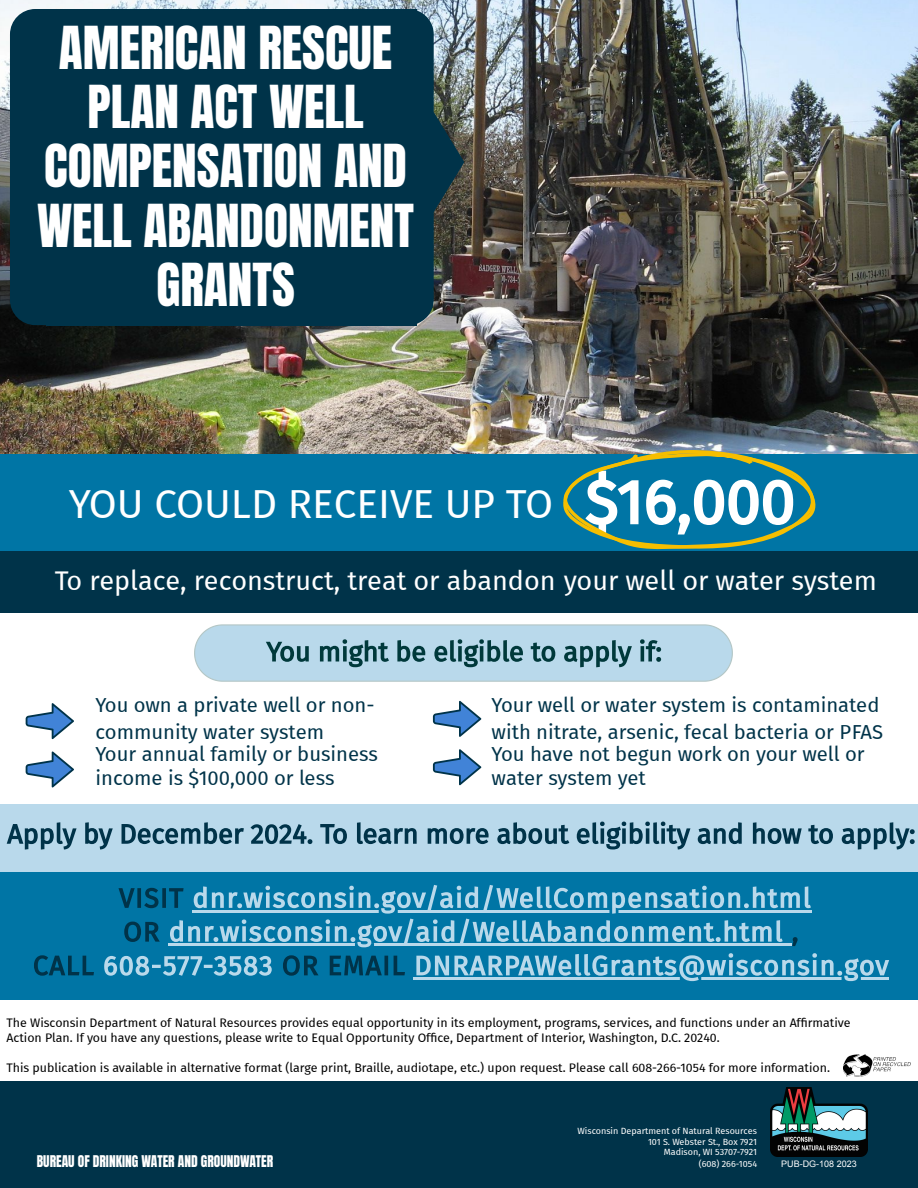
<style>
.page{position:relative;width:918px;height:1188px;background:#fff}
.page>*{position:absolute;margin:0;border:0;box-sizing:border-box;transform-origin:0 0}
.t1{font:49.5px/59.2px "Anton";color:#fff;text-align:center}
.t2{font:40.5px "Fira Sans";color:#fff}
.t3{font:27px "Fira Sans";color:#fff}
.t4{font:20.25px/27px "Fira Sans";color:#003349}
.t5{font:13.5px "Anton";color:#fff}
.t6{font:12.3px/14.7px "Fira Sans";color:#000}
.t7{font:9px/11.2px "Fira Sans";color:#fff;text-align:right}
.t8{font:9px "Arial";color:#fff}
</style>
<div class="page">
<div style="left:0;top:867px;width:918px;height:133px;background:#0075a5"></div>
<div style="left:0;top:453px;width:918px;height:98px;background:#0075a5"></div>
<img style="left:0;top:0;width:918px;height:453px">
<div style="left:0;top:551px;width:918px;height:62px;background:#003349"></div>
<svg style="left:194px;top:624px;width:539px;height:58px;background:#a7c8d6"></svg>
<svg style="left:559px;top:448px;width:259px;height:102px"></svg>
<div style="left:0;top:804px;width:918px;height:68px;background:#b9d9eb"></div>
<svg style="left:7px;top:822px;width:908px;height:28px"></svg>
<svg style="left:118px;top:885px;width:693px;height:62px"></svg>
<svg style="left:34px;top:955px;width:60px;height:21px"></svg>
<svg style="left:104px;top:956px;width:168px;height:20px"></svg>
<svg style="left:283px;top:955px;width:122px;height:21px"></svg>
<hr style="left:414px;top:978px;width:475px;height:2px;background:#b9d9eb">
<svg style="left:416px;top:953px;width:473px;height:28px"></svg>
<svg style="left:26px;top:703px;width:48px;height:36px"></svg>
<svg style="left:26px;top:752px;width:48px;height:36px"></svg>
<svg style="left:433px;top:701px;width:48px;height:36px"></svg>
<svg style="left:433px;top:749px;width:48px;height:36px"></svg>
<svg style="left:10px;top:298px;width:38px;height:27px"></svg>
<svg style="left:414px;top:298px;width:50px;height:26px"></svg>
<svg style="left:0;top:0;width:478px;height:88px"></svg>
<div style="left:17px;top:26px;width:434px;height:62px;background:#003349"></div>
<svg style="left:0;top:88px;width:492px;height:60px;background:#0e3b4d"></svg>
<svg style="left:0;top:148px;width:499px;height:149px;background:#133746"></svg>
<svg style="left:83px;top:205px;width:299px;height:152px"></svg>
<svg style="left:84px;top:196px;width:304px;height:158px;background:#0c3646"></svg>
<img style="left:844px;top:1054px;width:66px;height:23px">
<div style="left:0;top:1081px;width:918px;height:107px;background:#003349"></div>
<img style="left:770px;top:1088px;width:98px;height:69px">
<h1 class="t1" style="left:37px;top:18px;width:378px">AMERICAN RESCUE<br>PLAN ACT WELL<br>COMPENSATION AND<br>WELL ABANDONMENT<br>GRANTS</h1>
<h2 class="t2" style="left:69px;top:473px;width:486px">YOU COULD RECEIVE UP TO</h2>
<h3 class="t3" style="left:55px;top:560px;width:824px">To replace, reconstruct, treat or abandon your well or water system</h3>
<h3 class="t4" style="left:95px;top:691px;width:281px">You own a private well or non&shy;community water system</h3>
<h3 class="t4" style="left:95px;top:741px;width:284px;line-height:24.3px">Your annual family or business income is $100,000 or less</h3>
<h3 class="t4" style="left:492px;top:691px;width:393px">Your well or water system is contaminated with nitrate, arsenic, fecal bacteria or PFAS</h3>
<h3 class="t4" style="left:492px;top:741px;width:374px;line-height:24.3px">You have not begun work on your well or water system yet</h3>
<p class="t6" style="left:7px;top:1015px;width:846px">The Wisconsin Department of Natural Resources provides equal opportunity in its employment, programs, services, and functions under an Affi rmative<br>Action Plan. If you have any questions, please write to Equal Opportunity Offi ce, Department of Interior, Washington, D.C. 20240.</p>
<p class="t6" style="left:7px;top:1060px;width:825px">This publication is available in alternative format (large print, Braille, audiotape, etc.) upon request. Please call 608-266-1054 for more information.</p>
<p class="t5" style="left:37px;top:1151px;width:238px">BUREAU OF DRINKING WATER AND GROUNDWATER</p>
<p class="t7" style="left:578px;top:1125px;width:181px">Wisconsin Department of Natural Resources<br>101 S. Webster St., Box 7921</p>
<p class="t7" style="left:664px;top:1146px;width:95px">Madison, WI 53707-7921 (608) 266-1054</p>
<p class="t8" style="left:781px;top:1158px;width:77px">PUB-DG-108 2023</p>
</div>
